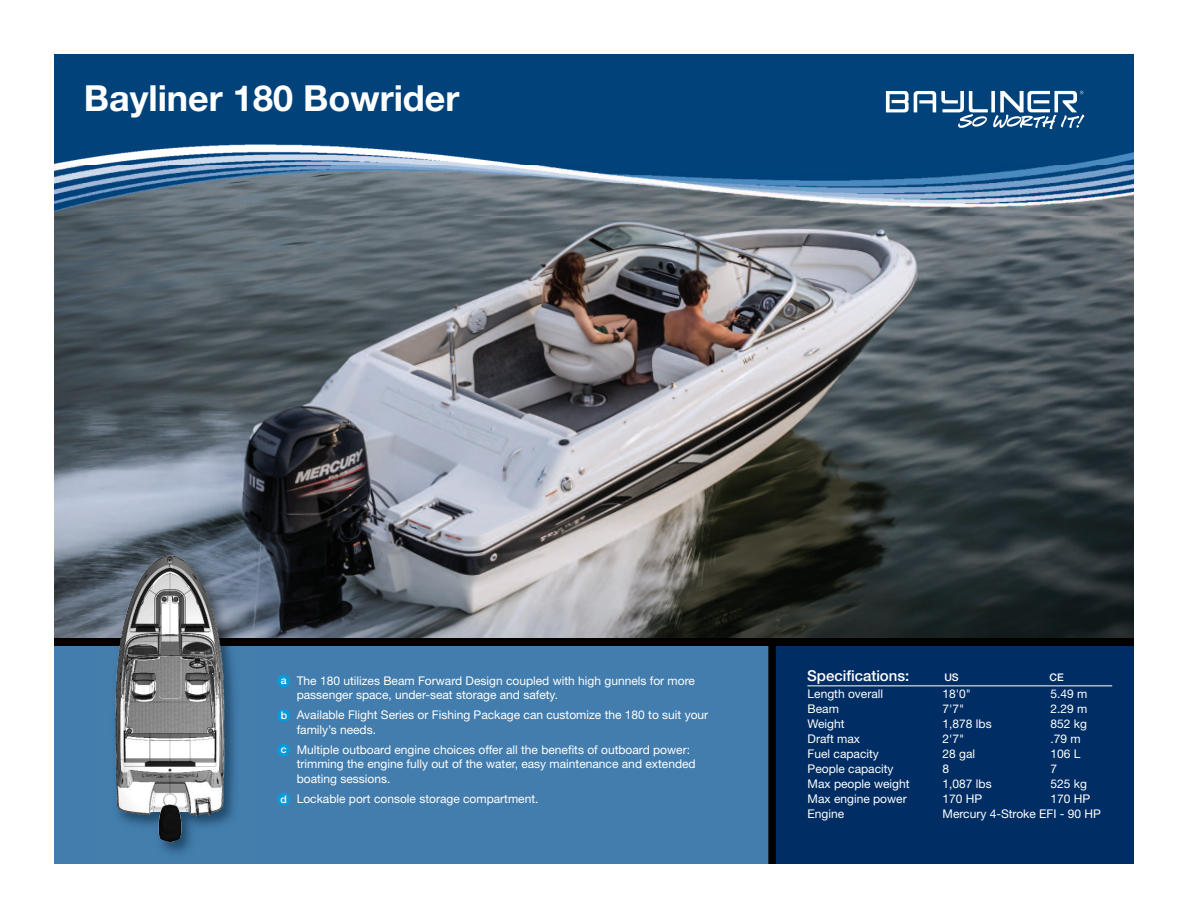
<style>
.page{position:relative;width:1188px;height:918px;background:#fff}
.page>*{position:absolute;margin:0;border:0;box-sizing:border-box;transform-origin:0 0}
.t1{font:700 36px "Helvetica Neue LT Std";color:#fff}
.t2{font:500 15px "Helvetica Neue LT Std";color:#fff}
.t3{font:12px/14.4px "Helvetica Neue LT Std";color:#fff}
.t4{font:500 10.5px "Helvetica Neue LT Std";color:#fff}
.s1{font-weight:500;font-size:10.5px}
</style>
<div class="page">
<img style="left:54px;top:54px;width:1080px;height:584px">
<div style="left:54px;top:643px;width:717px;height:221px;background:#437dad"></div>
<div style="left:774px;top:641px;width:360px;height:223px;background:#002e64"></div>
<div style="left:768px;top:643px;width:8px;height:221px;background:#010101"></div>
<div style="left:277px;top:793px;width:13px;height:13px;background:#089ad9;border-radius:50%"></div>
<div style="left:277px;top:744px;width:13px;height:13px;background:#089ad9;border-radius:50%"></div>
<div style="left:277px;top:709px;width:13px;height:13px;background:#089ad9;border-radius:50%"></div>
<div style="left:277px;top:674px;width:13px;height:13px;background:#089ad9;border-radius:50%"></div>
<img style="left:54px;top:165px;width:1080px;height:50px">
<svg style="left:886px;top:91px;width:198px;height:38px"></svg>
<div style="left:54px;top:638px;width:1080px;height:8px;background:#010101"></div>
<hr style="left:807px;top:685px;width:305px;height:1px;background:#fff">
<img style="left:95px;top:540px;width:161px;height:314px">
<img style="left:115px;top:555px;width:110px;height:287px">
<h1 class="t1" style="left:84px;top:85px;width:377px">Bayliner 180 Bowrider</h1>
<p class="t3" style="left:297px;top:674px;width:400px">The 180 utilizes Beam Forward Design coupled with high gunnels for more passenger space, under-seat storage and safety.</p>
<p class="t3" style="left:297px;top:709px;width:413px">Available Flight Series or Fishing Package can customize the 180 to suit your family’s needs.</p>
<p class="t3" style="left:297px;top:744px;width:401px">Multiple outboard engine choices offer all the benefits of outboard power: trimming the engine fully out of the water, easy maintenance and extended boating sessions.</p>
<p class="t3" style="left:280px;top:793px;width:260px"><span class="s1">d</span> Lockable port console storage compartment.</p>
<p class="t4" style="left:281px;top:676px;width:7px">a</p>
<p class="t4" style="left:281px;top:711px;width:8px">b</p>
<p class="t4" style="left:281px;top:745px;width:7px">c</p>
<p class="t2" style="left:807px;top:670px;width:104px">Specifications:</p>
<p class="t4" style="left:944px;top:673px;width:16px">US</p>
<p class="t4" style="left:1049px;top:673px;width:16px">CE</p>
<p class="t3" style="left:808px;top:688px;width:77px">Length overall</p>
<p class="t3" style="left:943px;top:688px;width:30px">18'0"</p>
<p class="t3" style="left:1051px;top:688px;width:38px">5.49 m</p>
<p class="t3" style="left:808px;top:703px;width:33px">Beam</p>
<p class="t3" style="left:943px;top:703px;width:23px">7'7"</p>
<p class="t3" style="left:1051px;top:703px;width:38px">2.29 m</p>
<p class="t3" style="left:808px;top:718px;width:38px">Weight</p>
<p class="t3" style="left:943px;top:718px;width:51px">1,878 lbs</p>
<p class="t3" style="left:1051px;top:718px;width:38px">852 kg</p>
<p class="t3" style="left:808px;top:733px;width:54px">Draft max</p>
<p class="t3" style="left:943px;top:733px;width:23px">2'7"</p>
<p class="t3" style="left:1051px;top:733px;width:32px">.79 m</p>
<p class="t3" style="left:808px;top:748px;width:73px">Fuel capacity</p>
<p class="t3" style="left:943px;top:748px;width:34px">28 gal</p>
<p class="t3" style="left:1051px;top:748px;width:32px">106 L</p>
<p class="t3" style="left:808px;top:763px;width:88px">People capacity</p>
<p class="t3" style="left:943px;top:763px;width:8px">8</p>
<p class="t3" style="left:1051px;top:763px;width:8px">7</p>
<p class="t3" style="left:808px;top:778px;width:103px">Max people weight</p>
<p class="t3" style="left:943px;top:778px;width:51px">1,087 lbs</p>
<p class="t3" style="left:1051px;top:778px;width:38px">525 kg</p>
<p class="t3" style="left:808px;top:793px;width:101px">Max engine power</p>
<p class="t3" style="left:943px;top:793px;width:41px">170 HP</p>
<p class="t3" style="left:1051px;top:793px;width:41px">170 HP</p>
<p class="t3" style="left:808px;top:808px;width:38px">Engine</p>
<p class="t3" style="left:943px;top:808px;width:160px">Mercury 4-Stroke EFI - 90 HP</p>
</div>
